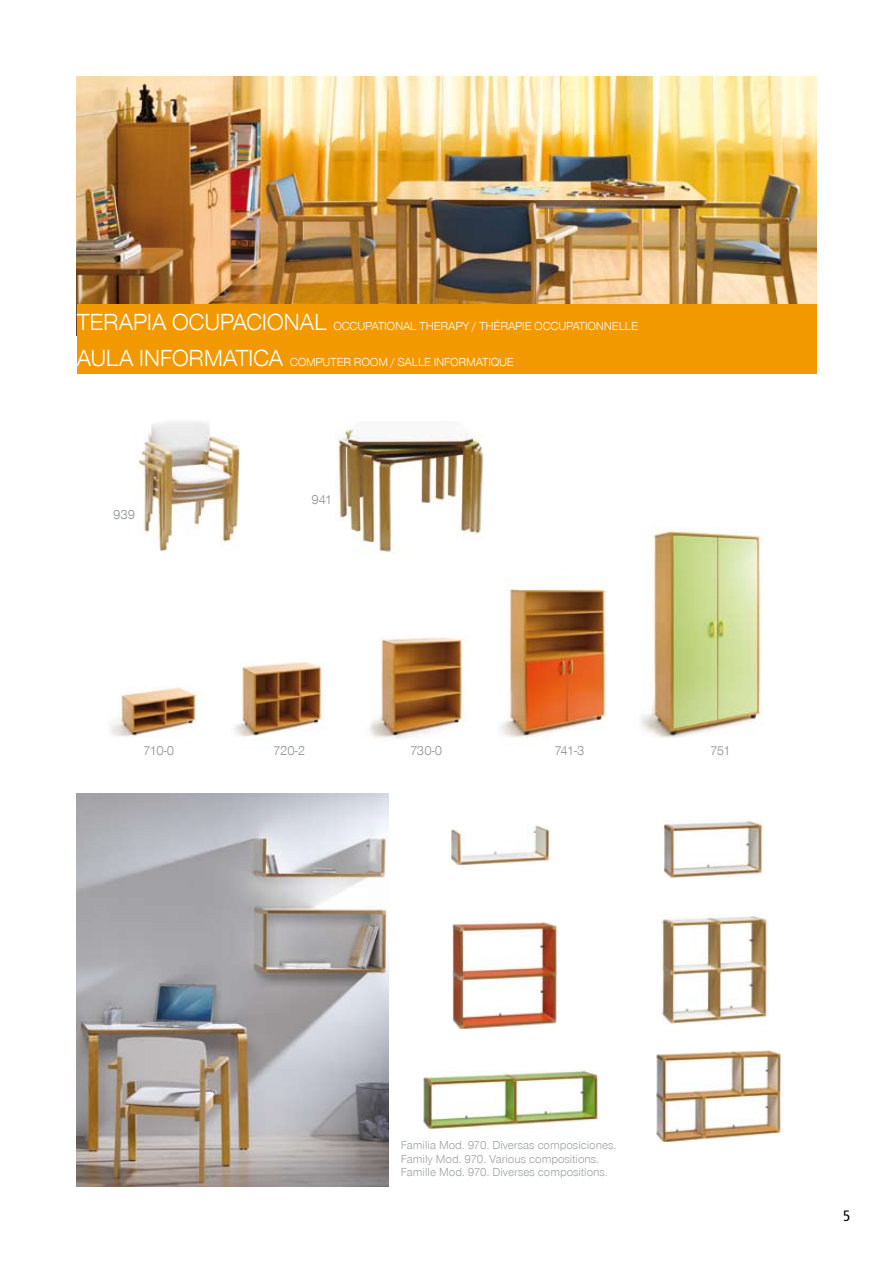
<style>
.page{position:relative;width:893px;height:1263px;background:#fff}
.page>*{position:absolute;margin:0;border:0;box-sizing:border-box;transform-origin:0 0}
.t1{font:condensed 15px "Frutiger";color:#000}
.t2{font:13.5px "Nimbus San Nov T";letter-spacing:-.04em;color:#8d8f91}
.t3{font:12px/13.5px "Nimbus San Nov T";color:#9ea0a2}
.t4{font:12px "Nimbus San Nov T";letter-spacing:-.02em;color:#fff}
.s1{font-size:24px}
</style>
<div class="page">
<img style="left:77px;top:793px;width:311px;height:393px">
<img style="left:77px;top:77px;width:739px;height:227px">
<img style="left:111px;top:687px;width:91px;height:51px">
<img style="left:369px;top:637px;width:98px;height:102px">
<img style="left:641px;top:529px;width:122px;height:209px">
<img style="left:235px;top:662px;width:92px;height:75px">
<img style="left:501px;top:585px;width:106px;height:153px">
<img style="left:138px;top:421px;width:102px;height:129px">
<img style="left:338px;top:429px;width:146px;height:124px">
<div style="left:77px;top:304px;width:739px;height:70px;background:#f39900"></div>
<img style="left:656px;top:1050px;width:125px;height:91px">
<img style="left:451px;top:826px;width:98px;height:39px">
<img style="left:664px;top:821px;width:98px;height:57px">
<img style="left:452px;top:922px;width:105px;height:107px">
<img style="left:661px;top:916px;width:107px;height:108px">
<img style="left:423px;top:1070px;width:175px;height:59px">
<p class="t4" style="left:77px;top:319px;width:563px"><span class="s1">TERAPIA OCUPACIONAL</span> OCCUPATIONAL THERAPY / THÉRAPIE OCCUPATIONNELLE</p>
<p class="t4" style="left:77px;top:355px;width:439px"><span class="s1">AULA INFORMATICA</span> COMPUTER ROOM / SALLE INFORMATIQUE</p>
<p class="t2" style="left:113px;top:506px;width:24px">939</p>
<p class="t2" style="left:311px;top:492px;width:22px">941</p>
<p class="t2" style="left:143px;top:743px;width:32px">710-0</p>
<p class="t2" style="left:273px;top:743px;width:34px">720-2</p>
<p class="t2" style="left:410px;top:742px;width:34px">730-0</p>
<p class="t2" style="left:555px;top:743px;width:31px">741-3</p>
<p class="t2" style="left:710px;top:743px;width:22px">751</p>
<p class="t3" style="left:401px;top:1139px;width:217px">Familia Mod. 970. Diversas composiciones.<br>Family Mod. 970. Various compositions.<br>Famille Mod. 970. Diverses compositions.</p>
<p class="t1" style="left:843px;top:1207px;width:9px">5</p>
</div>
